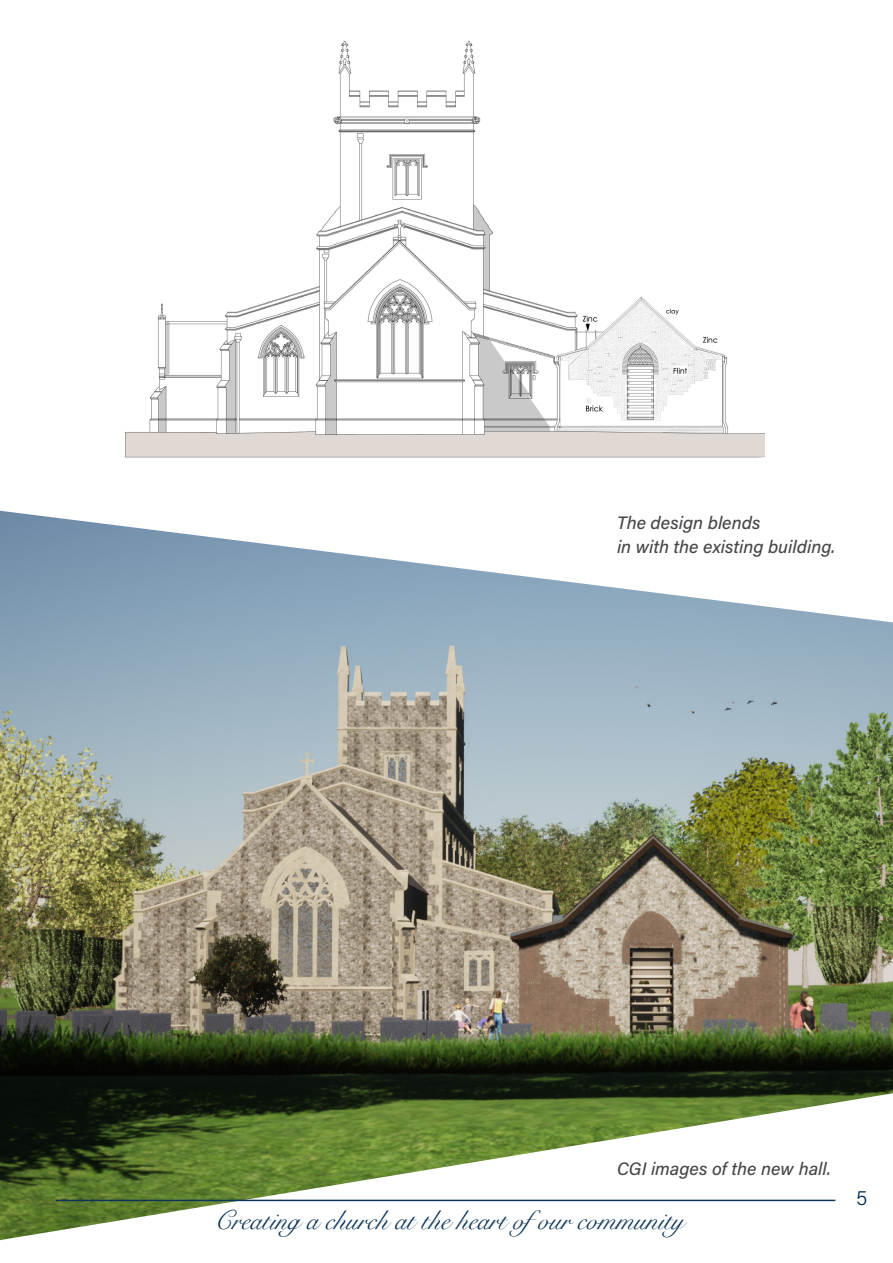
<style>
.page{position:relative;width:893px;height:1263px;background:#fff}
.page>*{position:absolute;margin:0;border:0;box-sizing:border-box;transform-origin:0 0}
.t1{font:27px "Snell Roundhand";color:#0b3458}
.t2{font:21px "Acumin Variable Concept";color:#0b3458}
.quote_grey{font:18px "Acumin Variable Concept";color:#47464a}
</style>
<div class="page">
<img style="left:125px;top:41px;width:640px;height:400px">
<svg style="left:125px;top:441px;width:640px;height:17px;fill:#dfd8d3"></svg>
<img style="left:0;top:511px;width:893px;height:729px">
<hr style="left:56px;top:1200px;width:779px;height:1px;background:#0b3458">
<div style="left:617px;top:516px;width:221px;height:37px;background:#fff"></div>
<p class="quote_grey" style="left:617px;top:511px;width:145px">The design blends</p>
<p class="quote_grey" style="left:617px;top:535px;width:220px">in with the existing building.</p>
<p class="quote_grey" style="left:617px;top:1156px;width:215px">CGI images of the new hall.</p>
<h1 class="t1" style="left:215px;top:1198px;width:471px">Creating a church at the heart ofour community</h1>
<p class="t2" style="left:856px;top:1183px;width:13px">5</p>
</div>
